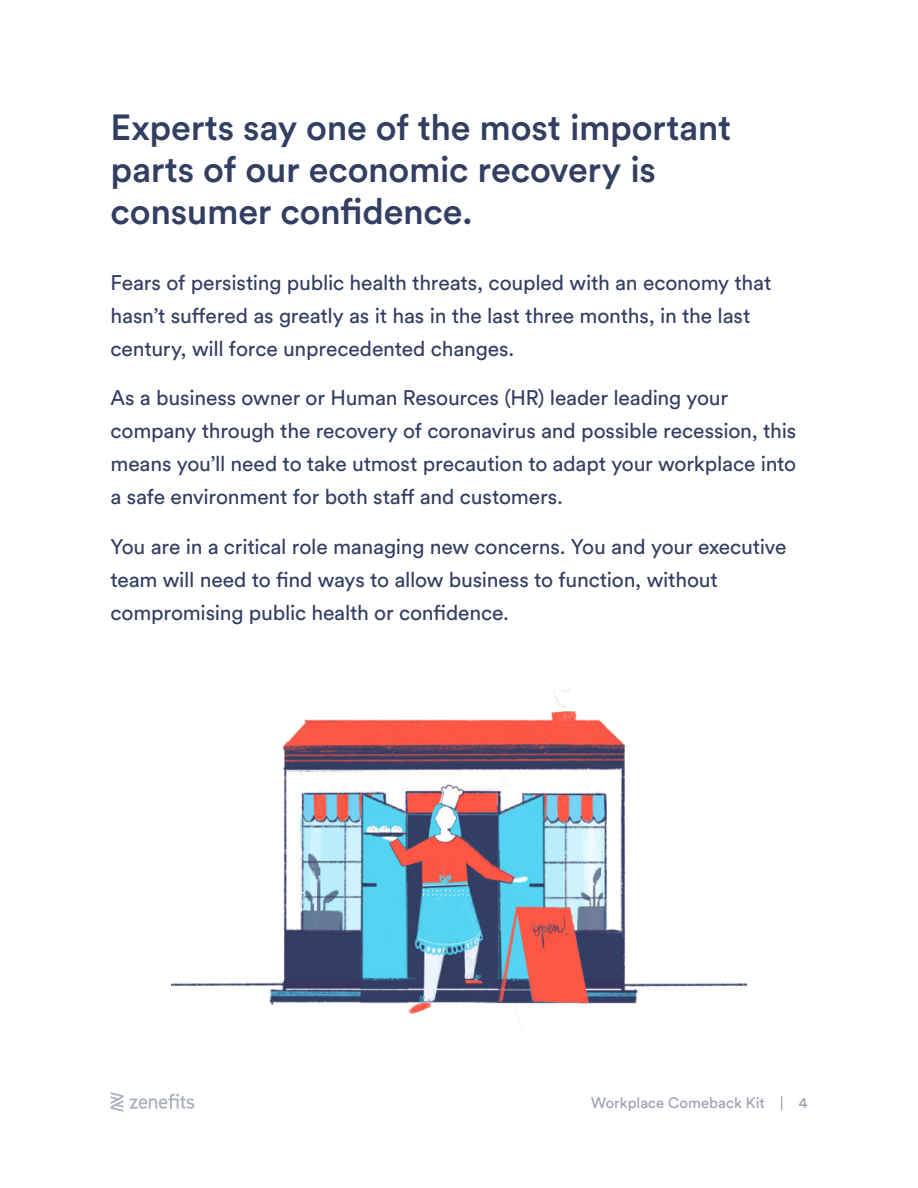
<style>
.page{position:relative;width:918px;height:1188px;background:#fff}
.page>*{position:absolute;margin:0;border:0;box-sizing:border-box;transform-origin:0 0}
.t1{font:500 36px/42px "Circular Std";letter-spacing:-.005em;color:#333e63}
.t2{font:21px/33px "Circular Std";letter-spacing:-.01em;color:#333e63}
.t3{font:15px "Circular Std";color:#999fb1}
</style>
<div class="page">
<svg style="left:129px;top:1094px;width:65px;height:15px"></svg>
<svg style="left:111px;top:1092px;width:12px;height:20px"></svg>
<img style="left:171px;top:687px;width:576px;height:342px">
<h1 class="t1" style="left:111px;top:105px;width:622px">Experts say one of the most important parts of our economic recovery is consumer confidence.</h1>
<p class="t2" style="left:111px;top:266px;width:662px">Fears of persisting public health threats, coupled with an economy that hasn’t suffered as greatly as it has in the last three months, in the last century, will force unprecedented changes.</p>
<p class="t2" style="left:111px;top:381px;width:687px">As a business owner or Human Resources (HR) leader leading your company through the recovery of coronavirus and possible recession, this means you’ll need to take utmost precaution to adapt your workplace into a safe environment for both staff and customers.</p>
<p class="t2" style="left:111px;top:530px;width:677px">You are in a critical role managing new concerns. You and your executive team will need to find ways to allow business to function, without compromising public health or confidence.</p>
<p class="t3" style="left:591px;top:1094px;width:218px">Workplace Comeback Kit | 4</p>
</div>
